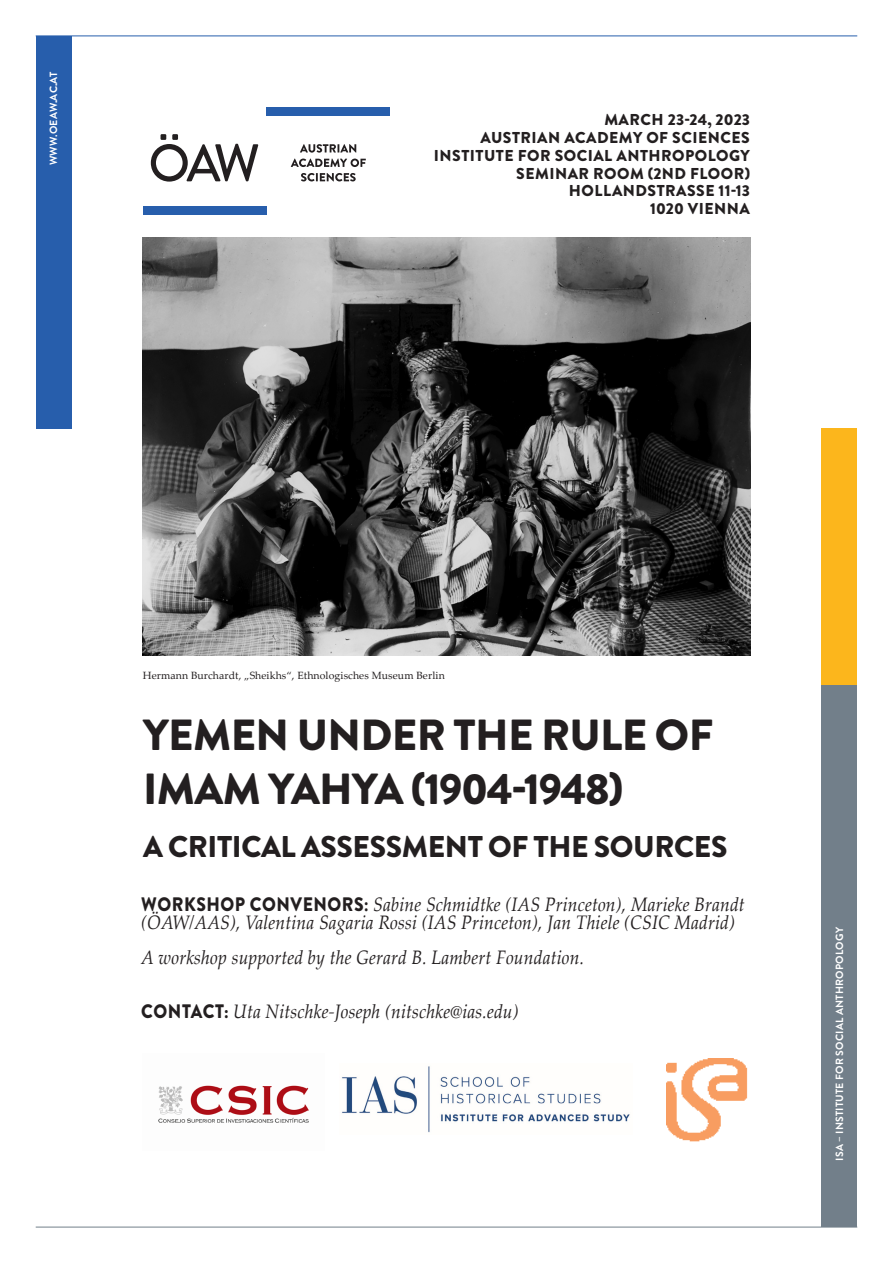
<style>
.page{position:relative;width:893px;height:1263px;background:#fff}
.page>*{position:absolute;margin:0;border:0;box-sizing:border-box;transform-origin:0 0}
.t1{font:900 43.5px/53.6px "Brandon Grotesque";letter-spacing:-.015em;color:#231f20}
.t2{font:900 30px "Brandon Grotesque";letter-spacing:-.015em;color:#231f20}
.t3{font:italic 19.5px/17.9px "Palatino Linotype";letter-spacing:.01em;color:#231f20;scale:.9 1}
.t4{font:900 15.75px "Brandon Grotesque";letter-spacing:.03em;color:#231f20}
.t5{font:900 15.75px "Brandon Grotesque";letter-spacing:.01em;color:#231f20}
.t6{font:10.5px "Palatino Linotype";letter-spacing:.01em;color:#231f20}
.t7{font:700 10.5px "Brandon Grotesque";letter-spacing:.02em;color:#fff}
.s1{font-family:"Brandon Grotesque";font-weight:900;font-style:normal}
.s2{font-weight:700;font-style:normal}
</style>
<div class="page">
<img style="left:143px;top:238px;width:607px;height:417px">
<img style="left:667px;top:1058px;width:81px;height:84px">
<img style="left:158px;top:1085px;width:151px;height:38px">
<img style="left:342px;top:1066px;width:288px;height:67px">
<div style="left:36px;top:36px;width:35px;height:393px;background:#275eac"></div>
<div style="left:821px;top:685px;width:36px;height:542px;background:#727f8a"></div>
<div style="left:821px;top:429px;width:36px;height:256px;background:#fcb61c"></div>
<hr style="left:36px;top:36px;width:821px;height:1px;background:#275eac">
<hr style="left:36px;top:1227px;width:821px;height:1px;background:#727f8a">
<div style="left:143px;top:206px;width:124px;height:8px;background:#275eac"></div>
<div style="left:267px;top:107px;width:123px;height:8px;background:#275eac"></div>
<svg style="left:151px;top:134px;width:107px;height:48px"></svg>
<svg style="left:300px;top:144px;width:56px;height:9px"></svg>
<svg style="left:291px;top:159px;width:75px;height:8px"></svg>
<svg style="left:301px;top:173px;width:55px;height:8px"></svg>
<p class="t7" style="left:46px;top:165px;width:95px;rotate:-90deg">WWW.OEAW.AC.AT</p>
<p class="t5" style="left:604px;top:108px;width:147px">MARCH 23-24, 2023</p>
<p class="t4" style="left:480px;top:126px;width:271px">AUSTRIAN ACADEMY OF SCIENCES</p>
<p class="t4" style="left:434px;top:144px;width:317px">INSTITUTE FOR SOCIAL ANTHROPOLOGY</p>
<p class="t4" style="left:516px;top:162px;width:235px">SEMINAR ROOM (2ND FLOOR)</p>
<p class="t4" style="left:569px;top:180px;width:183px">HOLLANDSTRASSE 11-13</p>
<p class="t4" style="left:650px;top:198px;width:101px">1020 VIENNA</p>
<p class="t6" style="left:143px;top:668px;width:303px">Hermann Burchardt, „Sheikhs“, Ethnologisches Museum Berlin</p>
<p class="t1" style="left:143px;top:709px;width:571px">YEMEN UNDER THE RULE OF<br>IMAM YAHYA (1904-1948)</p>
<p class="t2" style="left:143px;top:826px;width:586px">A CRITICAL ASSESSMENT OF THE SOURCES</p>
<p class="t3" style="left:141px;top:894px;width:672px"><span class="s1">WORKSHOP CONVENORS</span><span class="s2">:</span> Sabine Schmidtke (IAS Princeton), Marieke Brandt (ÖAW/AAS), Valentina Sagaria Rossi (IAS Princeton), Jan Thiele (CSIC Madrid)</p>
<p class="t3" style="left:141px;top:948px;width:494px">A workshop supported by the Gerard B. Lambert Foundation.</p>
<p class="t3" style="left:141px;top:1002px;width:421px"><span class="s1">CONTACT:</span> Uta Nitschke-Joseph (nitschke@ias.edu)</p>
<p class="t7" style="left:832px;top:1161px;width:235px;rotate:-90deg">ISA – INSTITUTE FOR SOCIAL ANTHROPOLOGY</p>
</div>
